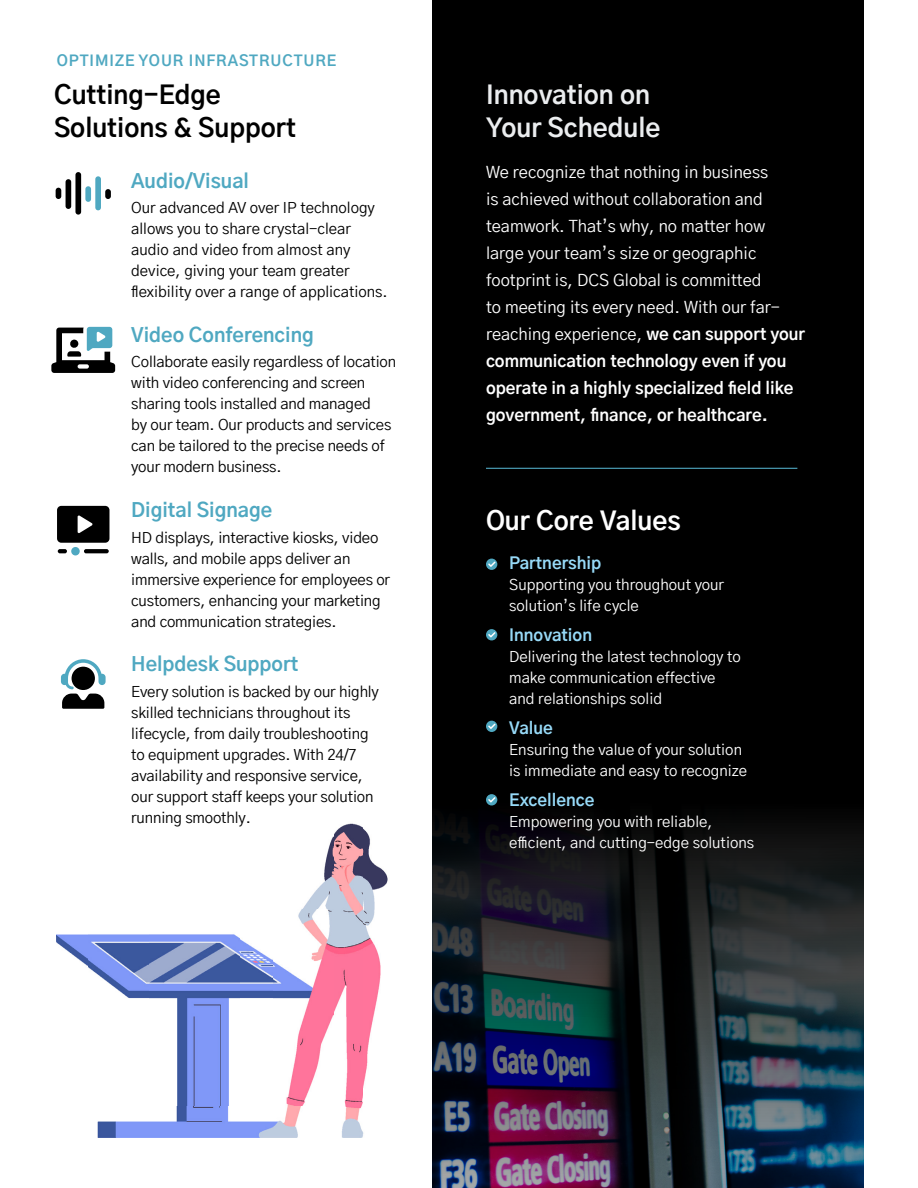
<style>
.page{position:relative;width:918px;height:1188px;background:#fff}
.page>*{position:absolute;margin:0;border:0;box-sizing:border-box;transform-origin:0 0}
.t1{font:700 25.5px/33px "Gothic A1";color:#000}
.t2{font:700 25.5px/33px "Gothic A1";color:#ebedef}
.t3{font:700 25.5px "Gothic A1";color:#fff}
.t4{font:700 19.5px "Gothic A1";color:#4fa8c1}
.t5{font:16.5px/27px "Gothic A1";color:#fff}
.t6{font:700 16.5px "Gothic A1";color:#97daf8}
.t7{font:15px/21px "Gothic A1";letter-spacing:-.01em;color:#000}
.t8{font:15px/21px "Gothic A1";color:#fff}
.t9{font:700 15px "Gothic A1";letter-spacing:.06em;color:#4fa8c1}
.s1{font-weight:700}
</style>
<div class="page">
<img style="left:97px;top:1105px;width:206px;height:33px">
<img style="left:334px;top:823px;width:30px;height:315px">
<img style="left:149px;top:934px;width:91px;height:171px">
<img style="left:272px;top:908px;width:62px;height:197px">
<img style="left:364px;top:829px;width:24px;height:254px">
<img style="left:87px;top:934px;width:62px;height:65px">
<img style="left:240px;top:939px;width:32px;height:60px">
<img style="left:56px;top:934px;width:31px;height:32px">
<img style="left:303px;top:836px;width:31px;height:72px">
<div style="left:432px;top:0;width:432px;height:689px;background:#000"></div>
<img style="left:432px;top:689px;width:432px;height:499px">
<div style="left:486px;top:559px;width:11px;height:11px;background:#4fa8c1;border-radius:50%"></div>
<svg style="left:488px;top:562px;width:7px;height:5px"></svg>
<div style="left:486px;top:629px;width:11px;height:11px;background:#4fa8c1;border-radius:50%"></div>
<svg style="left:488px;top:632px;width:7px;height:5px"></svg>
<div style="left:486px;top:721px;width:11px;height:11px;background:#4fa8c1;border-radius:50%"></div>
<svg style="left:488px;top:724px;width:7px;height:5px"></svg>
<div style="left:486px;top:794px;width:11px;height:11px;background:#4fa8c1;border-radius:50%"></div>
<svg style="left:488px;top:797px;width:7px;height:5px"></svg>
<svg style="left:51px;top:327px;width:64px;height:46px"></svg>
<svg style="left:56px;top:172px;width:55px;height:43px"></svg>
<div style="left:71px;top:547px;width:9px;height:8px;background:#4fa8c1;border-radius:50%"></div>
<svg style="left:57px;top:506px;width:52px;height:47px"></svg>
<svg style="left:61px;top:659px;width:45px;height:50px"></svg>
<hr style="left:486px;top:468px;width:311px;height:1px;background:#4fa8c1">
<p class="t9" style="left:57px;top:54px;width:281px">OPTIMIZE YOUR INFRASTRUCTURE</p>
<h1 class="t1" style="left:54px;top:80px;width:244px">Cutting-Edge<br>Solutions &amp; Support</h1>
<h2 class="t4" style="left:131px;top:172px;width:119px">Audio/Visual</h2>
<p class="t7" style="left:131px;top:198px;width:258px">Our advanced AV over IP technology allows you to share crystal-clear audio and video from almost any device, giving your team greater flexibility over a range of applications.</p>
<h2 class="t4" style="left:131px;top:326px;width:184px">Video Conferencing</h2>
<p class="t7" style="left:131px;top:352px;width:267px">Collaborate easily regardless of location with video conferencing and screen sharing tools installed and managed<br>by our team. Our products and services can be tailored to the precise needs of your modern business.</p>
<h2 class="t4" style="left:131px;top:502px;width:142px">Digital Signage</h2>
<p class="t7" style="left:131px;top:528px;width:260px">HD displays, interactive kiosks, video walls, and mobile apps deliver an immersive experience for employees or customers, enhancing your marketing and communication strategies.</p>
<h2 class="t4" style="left:131px;top:656px;width:169px">Helpdesk Support</h2>
<p class="t7" style="left:131px;top:682px;width:249px">Every solution is backed by our highly skilled technicians throughout its lifecycle, from daily troubleshooting to equipment upgrades. With 24/7 availability and responsive service, our support staff keeps your solution running smoothly.</p>
<h1 class="t2" style="left:486px;top:80px;width:176px">Innovation on<br>Your Schedule</h1>
<p class="t5" style="left:486px;top:159px;width:321px">We recognize that nothing in business<br>is achieved without collaboration and teamwork. That’s why, no matter how large your team’s size or geographic footprint is, DCS Global is committed<br>to meeting its every need. With our far&shy;reaching experience, <span class="s1">we can support your communication technology even if you operate in a highly specialized field like government, finance, or healthcare.</span></p>
<h1 class="t3" style="left:486px;top:510px;width:196px">Our Core Values</h1>
<p class="t6" style="left:509px;top:555px;width:94px">Partnership</p>
<p class="t8" style="left:509px;top:575px;width:216px">Supporting you throughout your solution’s life cycle</p>
<p class="t6" style="left:509px;top:627px;width:84px">Innovation</p>
<p class="t8" style="left:509px;top:647px;width:233px">Delivering the latest technology to make communication effective and relationships solid</p>
<p class="t6" style="left:509px;top:720px;width:45px">Value</p>
<p class="t8" style="left:509px;top:740px;width:240px">Ensuring the value of your solution is immediate and easy to recognize</p>
<p class="t6" style="left:509px;top:792px;width:87px">Excellence</p>
<p class="t8" style="left:509px;top:812px;width:246px">Empowering you with reliable, efficient, and cutting-edge solutions</p>
</div>
